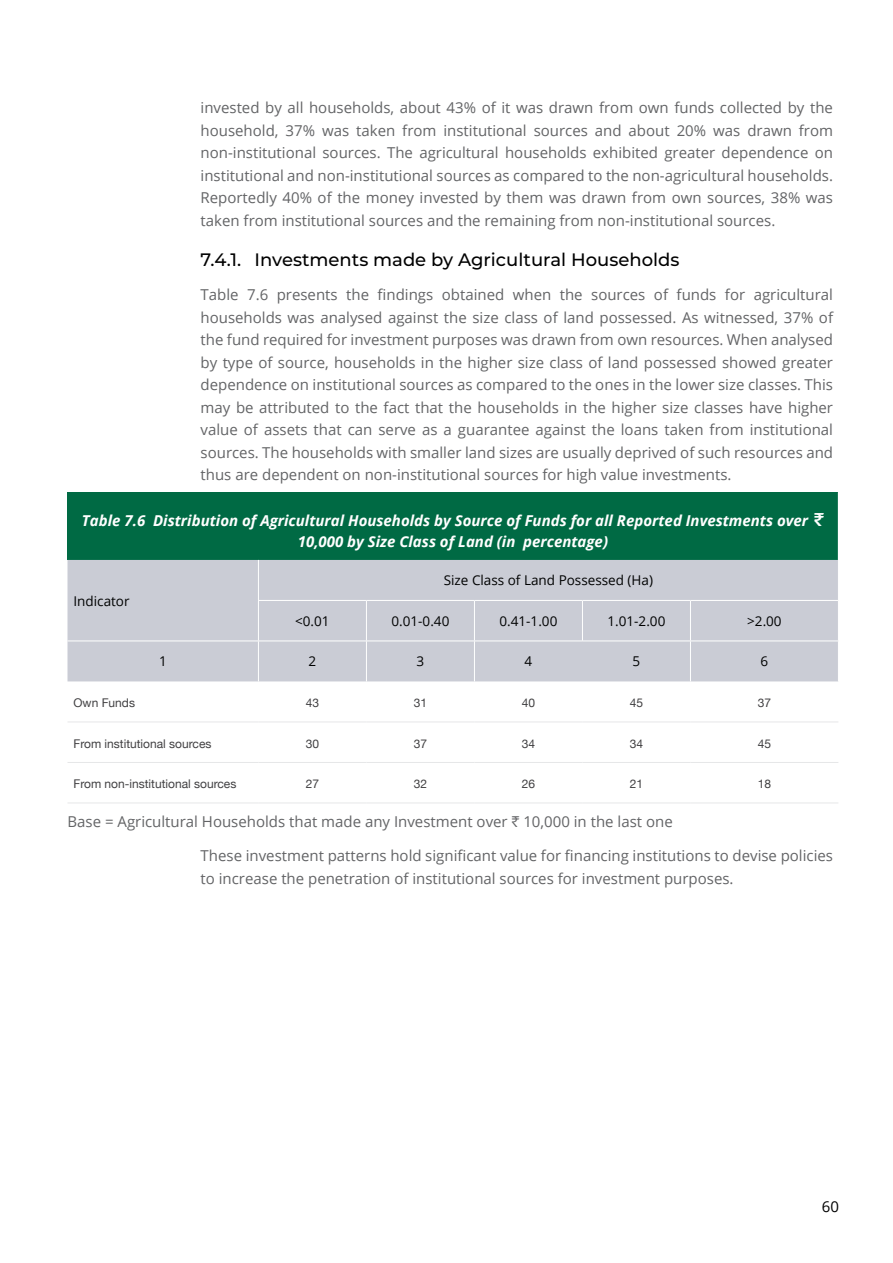
<style>
.page{position:relative;width:893px;height:1263px;background:#fff}
.page>*{position:absolute;margin:0;border:0;box-sizing:border-box;transform-origin:0 0}
.t1{font:500 18px "Montserrat";color:#000}
.t2{font:15px/22.5px "Open Sans";color:#636466;text-align:justify}
.t3{font:italic 700 15px/21px "Open Sans";color:#fff;text-align:center}
.t4{font:15px "Open Sans";color:#000}
.t5{font:13.5px "Open Sans";color:#000101}
.t6{font:12px "Helvetica Neue";color:#414042}
.s1{font-family:"Kohinoor Devanagari";font-weight:500;font-style:normal;font-size:19.5px}
.s2{font-family:"Kohinoor Devanagari";font-size:16.5px}
</style>
<div class="page">
<div style="left:68px;top:492px;width:770px;height:68px;background:#006a44"></div>
<div style="left:68px;top:560px;width:770px;height:121px;background:#caccd5"></div>
<hr style="left:258px;top:601px;width:1px;height:39px;background:#fff">
<hr style="left:68px;top:640px;width:190px;height:1px;background:#fff">
<hr style="left:258px;top:640px;width:108px;height:1px;background:#fff">
<hr style="left:366px;top:640px;width:108px;height:1px;background:#fff">
<hr style="left:474px;top:640px;width:108px;height:1px;background:#fff">
<hr style="left:258px;top:560px;width:1px;height:40px;background:#fff">
<hr style="left:258px;top:600px;width:108px;height:1px;background:#fff">
<hr style="left:366px;top:600px;width:108px;height:1px;background:#fff">
<hr style="left:474px;top:600px;width:108px;height:1px;background:#fff">
<hr style="left:582px;top:600px;width:108px;height:1px;background:#fff">
<hr style="left:690px;top:600px;width:149px;height:1px;background:#fff">
<hr style="left:258px;top:762px;width:108px;height:1px;background:#e6e7e8">
<hr style="left:366px;top:762px;width:108px;height:1px;background:#e6e7e8">
<hr style="left:474px;top:762px;width:108px;height:1px;background:#e6e7e8">
<hr style="left:582px;top:762px;width:108px;height:1px;background:#e6e7e8">
<hr style="left:690px;top:762px;width:148px;height:1px;background:#e6e7e8">
<hr style="left:258px;top:802px;width:108px;height:1px;background:#e6e7e8">
<hr style="left:366px;top:802px;width:108px;height:1px;background:#e6e7e8">
<hr style="left:474px;top:802px;width:108px;height:1px;background:#e6e7e8">
<hr style="left:582px;top:802px;width:108px;height:1px;background:#e6e7e8">
<hr style="left:690px;top:802px;width:148px;height:1px;background:#e6e7e8">
<hr style="left:68px;top:802px;width:190px;height:1px;background:#e6e7e8">
<hr style="left:582px;top:640px;width:108px;height:1px;background:#fff">
<hr style="left:690px;top:640px;width:149px;height:1px;background:#fff">
<hr style="left:68px;top:721px;width:190px;height:1px;background:#e6e7e8">
<hr style="left:68px;top:762px;width:190px;height:1px;background:#e6e7e8">
<hr style="left:258px;top:721px;width:108px;height:1px;background:#e6e7e8">
<hr style="left:366px;top:721px;width:108px;height:1px;background:#e6e7e8">
<hr style="left:474px;top:721px;width:108px;height:1px;background:#e6e7e8">
<hr style="left:582px;top:721px;width:108px;height:1px;background:#e6e7e8">
<hr style="left:690px;top:721px;width:148px;height:1px;background:#e6e7e8">
<hr style="left:366px;top:601px;width:1px;height:39px;background:#fff">
<hr style="left:474px;top:601px;width:1px;height:39px;background:#fff">
<hr style="left:582px;top:601px;width:1px;height:39px;background:#fff">
<hr style="left:690px;top:601px;width:1px;height:39px;background:#fff">
<hr style="left:258px;top:641px;width:1px;height:40px;background:#fff">
<hr style="left:366px;top:641px;width:1px;height:40px;background:#fff">
<hr style="left:474px;top:641px;width:1px;height:40px;background:#fff">
<hr style="left:690px;top:641px;width:1px;height:40px;background:#fff">
<p class="t2" style="left:201px;top:96px;width:634px">invested by all households, about 43% of it was drawn from own funds collected by the household, 37% was taken from institutional sources and about 20% was drawn from non-institutional sources. The agricultural households exhibited greater dependence on institutional and non-institutional sources as compared to the non-agricultural households.<br>Reportedly 40% of the money invested by them was drawn from own sources, 38% was taken from institutional sources and the remaining from non-institutional sources.</p>
<p class="t1" style="left:201px;top:247px;width:480px">7.4.1. Investments made by Agricultural Households</p>
<p class="t2" style="left:201px;top:283px;width:634px">Table 7.6 presents the findings obtained when the sources of funds for agricultural households was analysed against the size class of land possessed. As witnessed, 37% of the fund required for investment purposes was drawn from own resources. When analysed by type of source, households in the higher size class of land possessed showed greater dependence on institutional sources as compared to the ones in the lower size classes. This may be attributed to the fact that the households in the higher size classes have higher value of assets that can serve as a guarantee against the loans taken from institutional sources. The households with smaller land sizes are usually deprived of such resources and thus are dependent on non-institutional sources for high value investments.</p>
<p class="t3" style="left:82px;top:510px;width:743px">Table 7.6 Distribution of Agricultural Households by Source of Funds for all Reported Investments over <span class="s1">₹<br></span>10,000 by Size Class of Land (in percentage)</p>
<p class="t5" style="left:74px;top:591px;width:58px">Indicator</p>
<p class="t5" style="left:444px;top:571px;width:211px">Size Class of Land Possessed (Ha)</p>
<p class="t5" style="left:295px;top:612px;width:36px">&lt;0.01</p>
<p class="t5" style="left:391px;top:612px;width:59px">0.01-0.40</p>
<p class="t5" style="left:499px;top:612px;width:59px">0.41-1.00</p>
<p class="t5" style="left:607px;top:612px;width:59px">1.01-2.00</p>
<p class="t5" style="left:747px;top:612px;width:36px">&gt;2.00</p>
<p class="t5" style="left:159px;top:652px;width:9px">1</p>
<p class="t5" style="left:309px;top:652px;width:9px">2</p>
<p class="t5" style="left:417px;top:652px;width:9px">3</p>
<p class="t5" style="left:525px;top:652px;width:9px">4</p>
<p class="t5" style="left:633px;top:652px;width:9px">5</p>
<p class="t5" style="left:761px;top:652px;width:9px">6</p>
<p class="t6" style="left:74px;top:694px;width:63px">Own Funds</p>
<p class="t6" style="left:306px;top:694px;width:15px">43</p>
<p class="t6" style="left:414px;top:694px;width:15px">31</p>
<p class="t6" style="left:522px;top:694px;width:15px">40</p>
<p class="t6" style="left:630px;top:694px;width:15px">45</p>
<p class="t6" style="left:758px;top:694px;width:15px">37</p>
<p class="t6" style="left:73px;top:735px;width:140px">From institutional sources</p>
<p class="t6" style="left:306px;top:735px;width:15px">30</p>
<p class="t6" style="left:414px;top:735px;width:15px">37</p>
<p class="t6" style="left:522px;top:735px;width:15px">34</p>
<p class="t6" style="left:630px;top:735px;width:15px">34</p>
<p class="t6" style="left:758px;top:735px;width:15px">45</p>
<p class="t6" style="left:73px;top:775px;width:164px">From non-institutional sources</p>
<p class="t6" style="left:306px;top:775px;width:15px">27</p>
<p class="t6" style="left:414px;top:775px;width:15px">32</p>
<p class="t6" style="left:522px;top:775px;width:15px">26</p>
<p class="t6" style="left:630px;top:775px;width:15px">21</p>
<p class="t6" style="left:758px;top:775px;width:15px">18</p>
<p class="t2" style="left:68px;top:810px;width:607px">Base = Agricultural Households that made any Investment over <span class="s2">₹</span> 10,000 in the last one</p>
<p class="t2" style="left:201px;top:844px;width:634px">These investment patterns hold significant value for financing institutions to devise policies to increase the penetration of institutional sources for investment purposes.</p>
<p class="t4" style="left:822px;top:1196px;width:19px">60</p>
</div>
